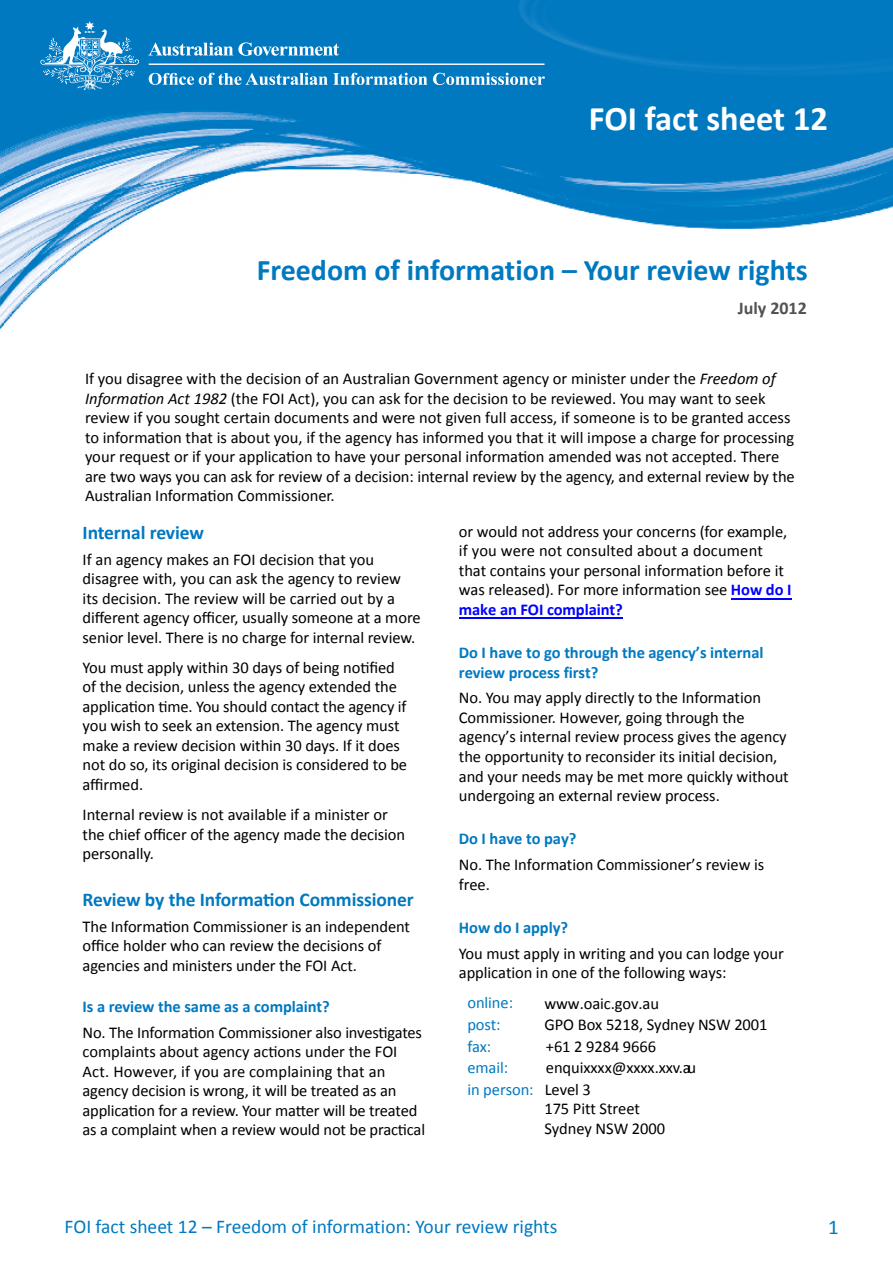
<style>
.page{position:relative;width:893px;height:1263px;background:#fff}
.page>*{position:absolute;margin:0;border:0;box-sizing:border-box;transform-origin:0 0}
.t1{font:700 34.5px "Calibri";color:#fff}
.t2{font:700 30px "Calibri";color:#0079c1}
.t3{font:21px "Calibri";color:#0079c1}
.t4{font:19.5px "Calibri";color:#0079c1}
.t5{font:700 19.5px "Calibri";letter-spacing:-.005em;color:#0079c1}
.t6{font:700 18px "Calibri";color:#515254}
.Body_text{font:16.5px/19.5px "Calibri";letter-spacing:-.005em;color:#000}
.Body_text-2{font:700 16.5px/19.8px "Calibri";letter-spacing:-.005em;color:#0079c1}
.Body_text-3{font:16.5px "Calibri";letter-spacing:-.005em;color:#0079c1}
.s1{font-style:italic}
.s2{font-weight:700;color:#00f}
.s3{font-weight:700;color:#0079c1}
.s4{color:#0079c1}
</style>
<div class="page">
<img style="left:0;top:0;width:893px;height:331px">
<svg style="left:148px;top:42px;width:191px;height:14px"></svg>
<svg style="left:40px;top:21px;width:99px;height:69px;background:#3a97cf"></svg>
<svg style="left:149px;top:73px;width:278px;height:12px"></svg>
<hr style="left:149px;top:64px;width:395px;height:1px;background:#fff">
<svg style="left:433px;top:0;width:460px;height:85px;background:#057bc2"></svg>
<hr style="left:731px;top:598px;width:60px;height:1px;background:#00f">
<hr style="left:459px;top:618px;width:164px;height:1px;background:#00f">
<h2 class="t1" style="left:589px;top:96px;width:241px">FOI fact sheet 12</h2>
<h2 class="t2" style="left:257px;top:251px;width:553px">Freedom of information – Your review rights</h2>
<p class="t6" style="left:738px;top:297px;width:71px">July 2012</p>
<p class="Body_text" style="left:85px;top:369px;width:711px">If you disagree with the decision of an Australian Government agency or minister under the <span class="s1">Freedom of Information Act 1982</span> (the FOI Act), you can ask for the decision to be reviewed. You may want to seek review if you sought certain documents and were not given full access, if someone is to be granted access to information that is about you, if the agency has informed you that it will impose a charge for processing your request or if your application to have your personal information amended was not accepted. There are two ways you can ask for review of a decision: internal review by the agency, and external review by the Australian Information Commissioner.</p>
<h2 class="t5" style="left:83px;top:520px;width:123px">Internal review</h2>
<p class="Body_text" style="left:83px;top:549px;width:340px">If an agency makes an FOI decision that you disagree with, you can ask the agency to review its decision. The review will be carried out by a different agency officer, usually someone at a more senior level. There is no charge for internal review.</p>
<p class="Body_text" style="left:83px;top:658px;width:326px">You must apply within 30 days of being notified of the decision, unless the agency extended the application time. You should contact the agency if you wish to seek an extension. The agency must make a review decision within 30 days. If it does not do so, its original decision is considered to be affirmed.</p>
<p class="Body_text" style="left:83px;top:805px;width:324px">Internal review is not available if a minister or the chief officer of the agency made the decision personally.</p>
<h2 class="t5" style="left:83px;top:887px;width:333px">Review by the Information Commissioner</h2>
<p class="Body_text" style="left:83px;top:916px;width:329px">The Information Commissioner is an independent office holder who can review the decisions of agencies and ministers under the FOI Act.</p>
<h3 class="Body_text-2" style="left:83px;top:996px;width:249px">Is a review the same as a complaint?</h3>
<p class="Body_text" style="left:83px;top:1022px;width:344px">No. The Information Commissioner also investigates complaints about agency actions under the FOI Act. However, if you are complaining that an agency decision is wrong, it will be treated as an application for a review. Your matter will be treated as a complaint when a review would not be practical</p>
<p class="Body_text" style="left:459px;top:521px;width:334px">or would not address your concerns (for example, if you were not consulted about a document that contains your personal information before it was released). For more information see <span class="s2">How do I make an FOI complaint?</span></p>
<p class="Body_text-2" style="left:459px;top:642px;width:306px">Do I have to go through the agency’s internal review process first?</p>
<p class="Body_text" style="left:459px;top:688px;width:331px">No. You may apply directly to the Information Commissioner. However, going through the agency’s internal review process gives the agency the opportunity to reconsider its initial decision, and your needs may be met more quickly without undergoing an external review process.</p>
<p class="Body_text" style="left:459px;top:826px;width:307px;line-height:25.8px"><span class="s3">Do I have to pay?<br></span>No. The Information Commissioner’s review is</p>
<p class="Body_text" style="left:459px;top:875px;width:33px">free.</p>
<p class="Body_text" style="left:459px;top:915px;width:327px;line-height:25.8px"><span class="s3">How do I apply?<br></span>You must apply in writing and you can lodge your</p>
<p class="Body_text" style="left:459px;top:963px;width:269px">application in one of the following ways:</p>
<p class="Body_text-3" style="left:467px;top:992px;width:47px">online:</p>
<p class="Body_text-3" style="left:467px;top:1014px;width:35px">post:</p>
<p class="Body_text-3" style="left:467px;top:1036px;width:25px">fax:</p>
<p class="Body_text" style="left:546px;top:1036px;width:112px">+61 2 9284 9666</p>
<p class="Body_text-3" style="left:467px;top:1057px;width:42px">email:</p>
<p class="Body_text" style="left:544px;top:994px;width:116px">www.oaic.gov.au</p>
<p class="Body_text" style="left:544px;top:1015px;width:225px">GPO Box 5218, Sydney NSW 2001</p>
<p class="Body_text" style="left:467px;top:1057px;width:230px;line-height:21.6px;text-indent:79px">enquixxxx@xxxx.xxv.au <span class="s4">in person:</span> Level 3</p>
<p class="Body_text" style="left:544px;top:1099px;width:122px">175 Pitt Street<br>Sydney NSW 2000</p>
<p class="t4" style="left:65px;top:1214px;width:494px">FOI fact sheet 12 – Freedom of information: Your review rights</p>
<p class="t3" style="left:828px;top:1214px;width:12px">1</p>
</div>
